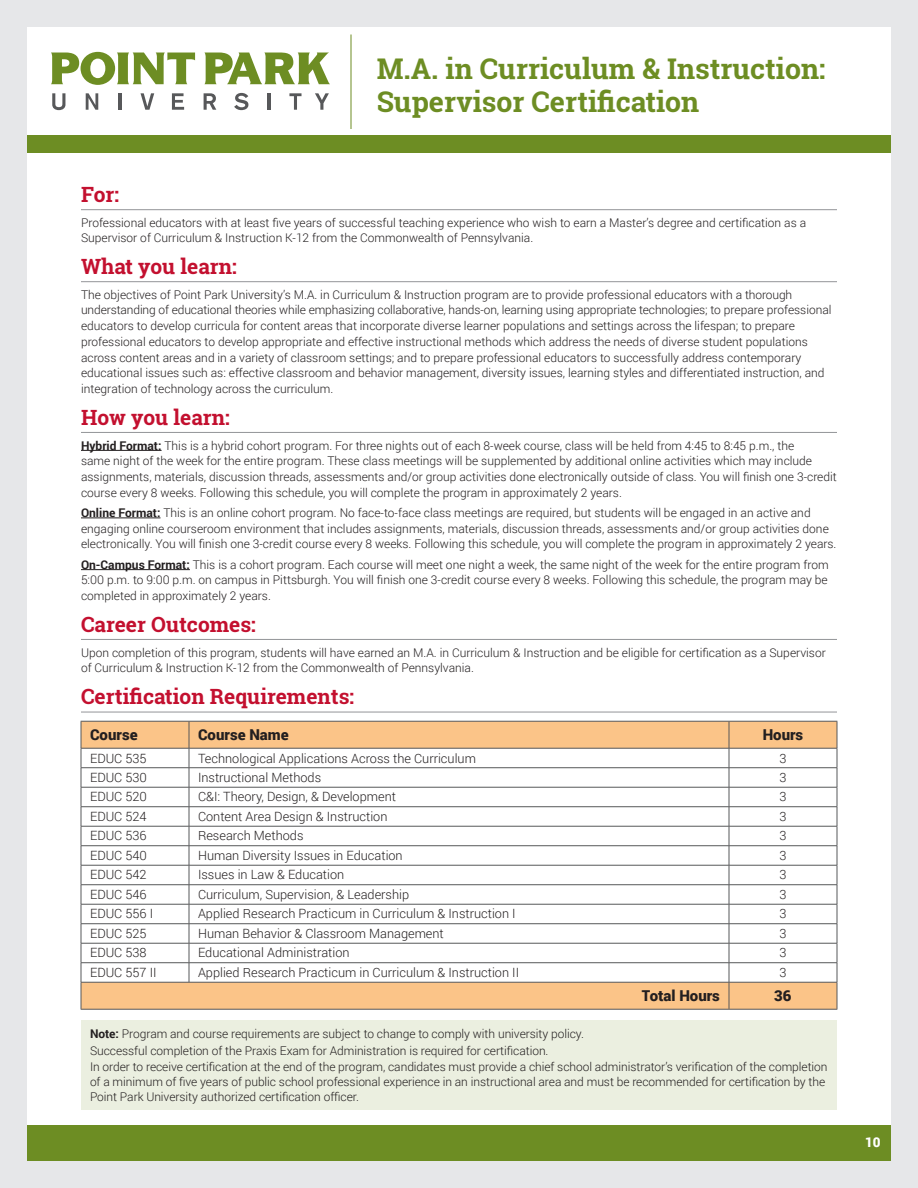
<style>
.page{position:relative;width:918px;height:1188px;background:#fff}
.page>*{position:absolute;margin:0;border:0;box-sizing:border-box;transform-origin:0 0}
.t1{font:700 28.5px/33px "Roboto Slab";color:#6d8d23}
.t2{font:700 21px "Roboto Slab";color:#c3102f}
.t3{font:900 15px "Roboto";color:#231f20}
.t4{font:900 13.5px "Roboto";color:#fff}
.t5{font:300 12.75px "Roboto";color:#231f20}
.t6{font:300 12px/15.8px "Roboto";color:#231f20}
.s1{font-weight:700}
</style>
<div class="page">
<div style="left:27px;top:1125px;width:864px;height:36px;background:#6d8d23"></div>
<div style="left:0;top:0;width:918px;height:1188px;border:27px solid #e6e7e9"></div>
<div style="left:27px;top:135px;width:864px;height:18px;background:#6d8d23"></div>
<hr style="left:351px;top:34px;width:1px;height:95px;background:#6d8d23">
<svg style="left:52px;top:93px;width:13px;height:17px"></svg>
<svg style="left:86px;top:93px;width:12px;height:17px"></svg>
<hr style="left:119px;top:93px;width:3px;height:17px;background:#57585a">
<svg style="left:141px;top:93px;width:13px;height:17px"></svg>
<svg style="left:172px;top:93px;width:12px;height:17px"></svg>
<svg style="left:204px;top:93px;width:12px;height:17px"></svg>
<svg style="left:234px;top:93px;width:14px;height:17px"></svg>
<hr style="left:267px;top:93px;width:4px;height:17px;background:#57585a">
<svg style="left:289px;top:93px;width:13px;height:17px"></svg>
<svg style="left:315px;top:93px;width:14px;height:17px"></svg>
<svg style="left:51px;top:52px;width:144px;height:33px"></svg>
<svg style="left:204px;top:53px;width:126px;height:31px"></svg>
<hr style="left:81px;top:209px;width:756px;height:1px;background:#939598">
<hr style="left:81px;top:281px;width:756px;height:1px;background:#939598">
<hr style="left:81px;top:432px;width:756px;height:1px;background:#939598">
<hr style="left:81px;top:450px;width:81px;height:1px;background:#231f20">
<hr style="left:81px;top:518px;width:80px;height:1px;background:#231f20">
<hr style="left:81px;top:569px;width:109px;height:1px;background:#231f20">
<hr style="left:81px;top:639px;width:756px;height:1px;background:#939598">
<hr style="left:81px;top:712px;width:756px;height:1px;background:#939598">
<hr style="left:81px;top:1009px;width:108px;height:1px;background:#57585a">
<hr style="left:189px;top:1009px;width:540px;height:1px;background:#57585a">
<svg style="left:81px;top:721px;width:757px;height:288px"></svg>
<hr style="left:729px;top:1009px;width:108px;height:1px;background:#57585a">
<div style="left:81px;top:1020px;width:756px;height:90px;background:#ebefe0"></div>
<h1 class="t1" style="left:377px;top:52px;width:450px">M.A. in Curriculum &amp; Instruction:<br>Supervisor Certification</h1>
<h2 class="t2" style="left:81px;top:180px;width:40px">For:</h2>
<p class="t6" style="left:81px;top:214px;width:727px">Professional educators with at least five years of successful teaching experience who wish to earn a Master’s degree and certification as a<br>Supervisor of Curriculum &amp; Instruction K-12 from the Commonwealth of Pennsylvania.</p>
<h2 class="t2" style="left:81px;top:252px;width:157px">What you learn:</h2>
<p class="t6" style="left:81px;top:286px;width:752px">The objectives of Point Park University’s M.A. in Curriculum &amp; Instruction program are to provide professional educators with a thorough understanding of educational theories while emphasizing collaborative, hands-on, learning using appropriate technologies; to prepare professional educators to develop curricula for content areas that incorporate diverse learner populations and settings across the lifespan; to prepare professional educators to develop appropriate and effective instructional methods which address the needs of diverse student populations across content areas and in a variety of classroom settings; and to prepare professional educators to successfully address contemporary educational issues such as: effective classroom and behavior management, diversity issues, learning styles and differentiated instruction, and integration of technology across the curriculum.</p>
<h2 class="t2" style="left:81px;top:403px;width:150px">How you learn:</h2>
<p class="t6" style="left:81px;top:437px;width:757px"><span class="s1">Hybrid Format:</span> This is a hybrid cohort program. For three nights out of each 8-week course, class will be held from 4:45 to 8:45 p.m., the<br>same night of the week for the entire program. These class meetings will be supplemented by additional online activities which may include assignments, materials, discussion threads, assessments and/or group activities done electronically outside of class. You will finish one 3-credit course every 8 weeks. Following this schedule, you will complete the program in approximately 2 years.</p>
<p class="t6" style="left:81px;top:504px;width:757px"><span class="s1">Online Format:</span> This is an online cohort program. No face-to-face class meetings are required, but students will be engaged in an active and engaging online courseroom environment that includes assignments, materials, discussion threads, assessments and/or group activities done electronically. You will finish one 3-credit course every 8 weeks. Following this schedule, you will complete the program in approximately 2 years.</p>
<p class="t6" style="left:81px;top:556px;width:749px;text-align:justify"><span class="s1">On-Campus Format:</span> This is a cohort program. Each course will meet one night a week, the same night of the week for the entire program from 5:00 p.m. to 9:00 p.m. on campus in Pittsburgh. You will finish one 3-credit course every 8 weeks. Following this schedule, the program may be completed in approximately 2 years.</p>
<h2 class="t2" style="left:81px;top:610px;width:176px">Career Outcomes:</h2>
<p class="t6" style="left:81px;top:644px;width:746px">Upon completion of this program, students will have earned an M.A. in Curriculum &amp; Instruction and be eligible for certification as a Supervisor of Curriculum &amp; Instruction K-12 from the Commonwealth of Pennsylvania.</p>
<h2 class="t2" style="left:81px;top:682px;width:275px">Certification Requirements:</h2>
<p class="t3" style="left:90px;top:724px;width:49px">Course</p>
<p class="t3" style="left:198px;top:724px;width:92px">Course Name</p>
<p class="t3" style="left:763px;top:724px;width:42px">Hours</p>
<p class="t5" style="left:90px;top:749px;width:58px">EDUC 535</p>
<p class="t5" style="left:198px;top:749px;width:279px">Technological Applications Across the Curriculum</p>
<p class="t5" style="left:779px;top:749px;width:9px">3</p>
<p class="t5" style="left:90px;top:769px;width:59px">EDUC 530</p>
<p class="t5" style="left:198px;top:769px;width:125px">Instructional Methods</p>
<p class="t5" style="left:779px;top:769px;width:9px">3</p>
<p class="t5" style="left:90px;top:788px;width:59px">EDUC 520</p>
<p class="t5" style="left:198px;top:788px;width:200px">C&amp;I: Theory, Design, &amp; Development</p>
<p class="t5" style="left:779px;top:788px;width:9px">3</p>
<p class="t5" style="left:90px;top:808px;width:58px">EDUC 524</p>
<p class="t5" style="left:198px;top:808px;width:191px">Content Area Design &amp; Instruction</p>
<p class="t5" style="left:779px;top:808px;width:9px">3</p>
<p class="t5" style="left:90px;top:827px;width:58px">EDUC 536</p>
<p class="t5" style="left:198px;top:827px;width:107px">Research Methods</p>
<p class="t5" style="left:779px;top:827px;width:9px">3</p>
<p class="t5" style="left:90px;top:847px;width:59px">EDUC 540</p>
<p class="t5" style="left:198px;top:847px;width:206px">Human Diversity Issues in Education</p>
<p class="t5" style="left:779px;top:847px;width:9px">3</p>
<p class="t5" style="left:90px;top:866px;width:58px">EDUC 542</p>
<p class="t5" style="left:198px;top:866px;width:148px">Issues in Law &amp; Education</p>
<p class="t5" style="left:779px;top:866px;width:9px">3</p>
<p class="t5" style="left:90px;top:886px;width:58px">EDUC 546</p>
<p class="t5" style="left:198px;top:886px;width:213px">Curriculum, Supervision, &amp; Leadership</p>
<p class="t5" style="left:779px;top:886px;width:9px">3</p>
<p class="t5" style="left:90px;top:905px;width:65px">EDUC 556 I</p>
<p class="t5" style="left:198px;top:905px;width:319px">Applied Research Practicum in Curriculum &amp; Instruction I</p>
<p class="t5" style="left:779px;top:905px;width:9px">3</p>
<p class="t5" style="left:90px;top:925px;width:58px">EDUC 525</p>
<p class="t5" style="left:198px;top:925px;width:247px">Human Behavior &amp; Classroom Management</p>
<p class="t5" style="left:779px;top:925px;width:9px">3</p>
<p class="t5" style="left:90px;top:944px;width:58px">EDUC 538</p>
<p class="t5" style="left:198px;top:944px;width:153px">Educational Administration</p>
<p class="t5" style="left:779px;top:944px;width:9px">3</p>
<p class="t5" style="left:90px;top:964px;width:68px">EDUC 557 II</p>
<p class="t5" style="left:198px;top:964px;width:323px">Applied Research Practicum in Curriculum &amp; Instruction II</p>
<p class="t5" style="left:779px;top:964px;width:9px">3</p>
<p class="t3" style="left:642px;top:986px;width:80px">Total Hours</p>
<p class="t3" style="left:774px;top:986px;width:19px">36</p>
<p class="t6" style="left:90px;top:1025px;width:739px;line-height:16.5px"><span class="s1">Note:</span> Program and course requirements are subject to change to comply with university policy.<br>Successful completion of the Praxis Exam for Administration is required for certification.<br>In order to receive certification at the end of the program, candidates must provide a chief school administrator’s verification of the completion</p>
<p class="t6" style="left:90px;top:1074px;width:737px;line-height:15px">of a minimum of five years of public school professional experience in an instructional area and must be recommended for certification by the<br>Point Park University authorized certification officer.</p>
<p class="t4" style="left:865px;top:1132px;width:17px">10</p>
</div>
